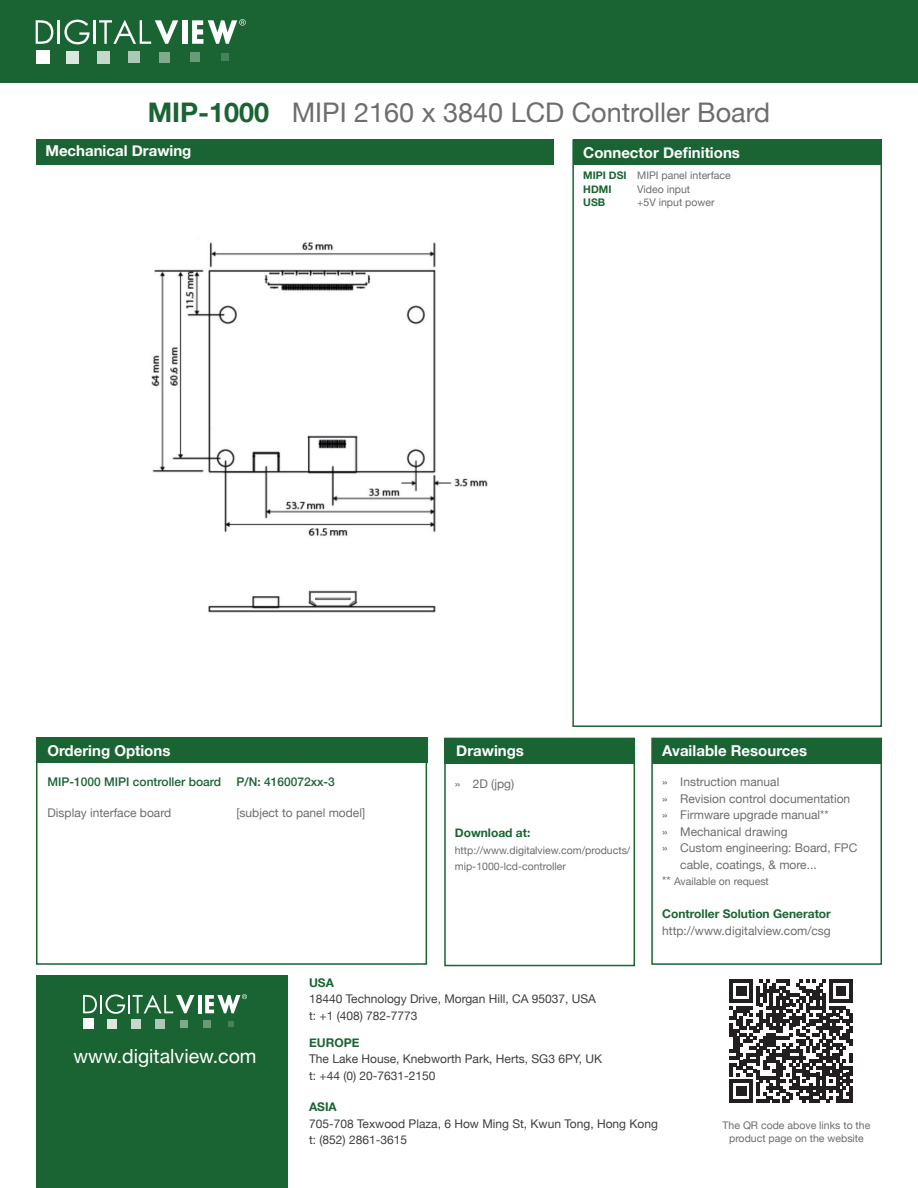
<style>
.page{position:relative;width:918px;height:1188px;background:#fff}
.page>*{position:absolute;margin:0;border:0;box-sizing:border-box;transform-origin:0 0}
.t1{font:27px "Helvetica Neue";color:#6c6d70}
.t2{font:19.5px "Helvetica Neue";color:#fff}
.t3{font:700 15px "Helvetica Neue";color:#fff}
.t4{font:12px/16.5px "Helvetica Neue";color:#6c6d70}
.t5{font:12px "Helvetica Neue";color:#3e3e3f}
.t6{font:700 12px "Helvetica Neue";color:#1a6433}
.t7{font:500 12px "Helvetica Neue";color:#1a6433}
.t8{font:10.5px/16.5px "Helvetica Neue";color:#6c6d70}
.t9{font:700 10.5px "Helvetica Neue";color:#1a6433}
.s1{font-weight:700;color:#1a6433}
.s2{font-size:12px}
</style>
<div class="page">
<div style="left:572px;top:140px;width:310px;height:587px;border:2px solid #1a6433"></div>
<div style="left:574px;top:140px;width:308px;height:25px;background:#1a6433"></div>
<div style="left:444px;top:738px;width:191px;height:25px;background:#1a6433"></div>
<div style="left:653px;top:738px;width:229px;height:25px;background:#1a6433"></div>
<div style="left:36px;top:140px;width:517px;height:25px;background:#1a6433"></div>
<div style="left:36px;top:738px;width:391px;height:25px;background:#1a6433"></div>
<div style="left:444px;top:738px;width:191px;height:228px;border:2px solid #1a6433"></div>
<div style="left:651px;top:738px;width:231px;height:227px;border:2px solid #1a6433"></div>
<div style="left:36px;top:738px;width:391px;height:227px;border:2px solid #1a6433"></div>
<div style="left:36px;top:975px;width:252px;height:213px;background:#1a6433"></div>
<div style="left:83px;top:1019px;width:10px;height:10px;background:#fff"></div>
<div style="left:107px;top:1019px;width:10px;height:10px;background:#dbe7df"></div>
<div style="left:131px;top:1019px;width:10px;height:10px;background:#c5d8cb"></div>
<div style="left:155px;top:1019px;width:9px;height:9px;background:#aec8b7"></div>
<div style="left:180px;top:1020px;width:7px;height:8px;background:#80a98e"></div>
<div style="left:204px;top:1020px;width:7px;height:7px;background:#699a7a"></div>
<svg style="left:228px;top:1021px;width:6px;height:6px"></svg>
<svg style="left:83px;top:994px;width:111px;height:20px"></svg>
<hr style="left:198px;top:995px;width:4px;height:18px;background:#fff">
<svg style="left:205px;top:994px;width:42px;height:19px"></svg>
<div style="left:0;top:0;width:918px;height:82px;background:#1a6433"></div>
<div style="left:36px;top:51px;width:13px;height:13px;background:#fff"></div>
<div style="left:67px;top:51px;width:12px;height:13px;background:#dbe7df"></div>
<div style="left:97px;top:51px;width:13px;height:13px;background:#c5d8cb"></div>
<div style="left:128px;top:51px;width:12px;height:12px;background:#aec8b7"></div>
<div style="left:159px;top:52px;width:10px;height:10px;background:#80a98e"></div>
<div style="left:190px;top:52px;width:10px;height:10px;background:#699a7a"></div>
<div style="left:222px;top:54px;width:7px;height:7px;background:#46825b"></div>
<svg style="left:36px;top:20px;width:17px;height:24px"></svg>
<hr style="left:58px;top:20px;width:2px;height:24px;background:#fff">
<svg style="left:64px;top:20px;width:26px;height:24px"></svg>
<hr style="left:94px;top:20px;width:2px;height:24px;background:#fff">
<svg style="left:99px;top:20px;width:79px;height:24px"></svg>
<div style="left:182px;top:20px;width:6px;height:24px;background:#fff"></div>
<svg style="left:192px;top:19px;width:54px;height:25px"></svg>
<svg style="left:730px;top:980px;width:123px;height:123px"></svg>
<hr style="left:849px;top:1086px;width:4px;height:17px;background:#231f20">
<img style="left:151px;top:242px;width:337px;height:371px">
<p class="t1" style="left:148px;top:93px;width:624px"><span class="s1">MIP-1000</span> MIPI 2160 x 3840 LCD Controller Board</p>
<p class="t3" style="left:45px;top:139px;width:148px">Mechanical Drawing</p>
<p class="t3" style="left:583px;top:141px;width:158px">Connector Definitions</p>
<p class="t8" style="left:583px;top:168px;width:149px"><span class="s1">MIPI DSI</span> MIPI panel interface</p>
<p class="t9" style="left:583px;top:181px;width:30px">HDMI</p>
<p class="t8" style="left:637px;top:181px;width:54px">Video input</p>
<p class="t9" style="left:583px;top:194px;width:23px">USB</p>
<p class="t8" style="left:637px;top:195px;width:79px">+5V input power</p>
<p class="t3" style="left:47px;top:739px;width:125px">Ordering Options</p>
<p class="t7" style="left:48px;top:772px;width:175px">MIP-1000 MIPI controller board</p>
<p class="t7" style="left:237px;top:772px;width:100px">P/N: 4160072xx-3</p>
<p class="t4" style="left:48px;top:805px;width:125px">Display interface board</p>
<p class="t4" style="left:237px;top:805px;width:130px">[subject to panel model]</p>
<p class="t3" style="left:456px;top:739px;width:69px">Drawings</p>
<p class="t3" style="left:662px;top:739px;width:146px">Available Resources</p>
<p class="t4" style="left:455px;top:776px;width:61px">» 2D (jpg)</p>
<p class="t6" style="left:455px;top:823px;width:77px">Download at:</p>
<p class="t8" style="left:455px;top:842px;width:177px">http://www.digitalview.com/products/ mip-1000-lcd-controller</p>
<p class="t4" style="left:662px;top:774px;width:119px">» Instruction manual</p>
<p class="t4" style="left:662px;top:791px;width:190px">» Revision control documentation</p>
<p class="t4" style="left:662px;top:807px;width:168px">» Firmware upgrade manual**</p>
<p class="t4" style="left:662px;top:824px;width:127px">» Mechanical drawing</p>
<p class="t4" style="left:680px;top:840px;width:179px;text-indent:-18px">» Custom engineering: Board, FPC cable, coatings, &amp; more...</p>
<p class="t8" style="left:662px;top:874px;width:108px"><span class="s2">**</span> Available on request</p>
<p class="t6" style="left:662px;top:904px;width:170px">Controller Solution Generator</p>
<p class="t4" style="left:662px;top:923px;width:170px">http://www.digitalview.com/csg</p>
<p class="t2" style="left:74px;top:1042px;width:185px">www.digitalview.com</p>
<p class="t6" style="left:309px;top:973px;width:26px">USA</p>
<p class="t5" style="left:309px;top:991px;width:289px">18440 Technology Drive, Morgan Hill, CA 95037, USA</p>
<p class="t5" style="left:309px;top:1007px;width:110px">t: +1 (408) 782-7773</p>
<p class="t6" style="left:309px;top:1033px;width:52px">EUROPE</p>
<p class="t5" style="left:309px;top:1050px;width:295px">The Lake House, Knebworth Park, Herts, SG3 6PY, UK</p>
<p class="t5" style="left:309px;top:1067px;width:128px">t: +44 (0) 20-7631-2150</p>
<p class="t6" style="left:309px;top:1097px;width:29px">ASIA</p>
<p class="t5" style="left:309px;top:1115px;width:350px">705-708 Texwood Plaza, 6 How Ming St, Kwun Tong, Hong Kong</p>
<p class="t5" style="left:309px;top:1131px;width:100px">t: (852) 2861-3615</p>
<p class="t8" style="left:723px;top:1119px;width:149px;line-height:13.5px;text-align:center">The QR code above links to the product page on the website</p>
</div>
